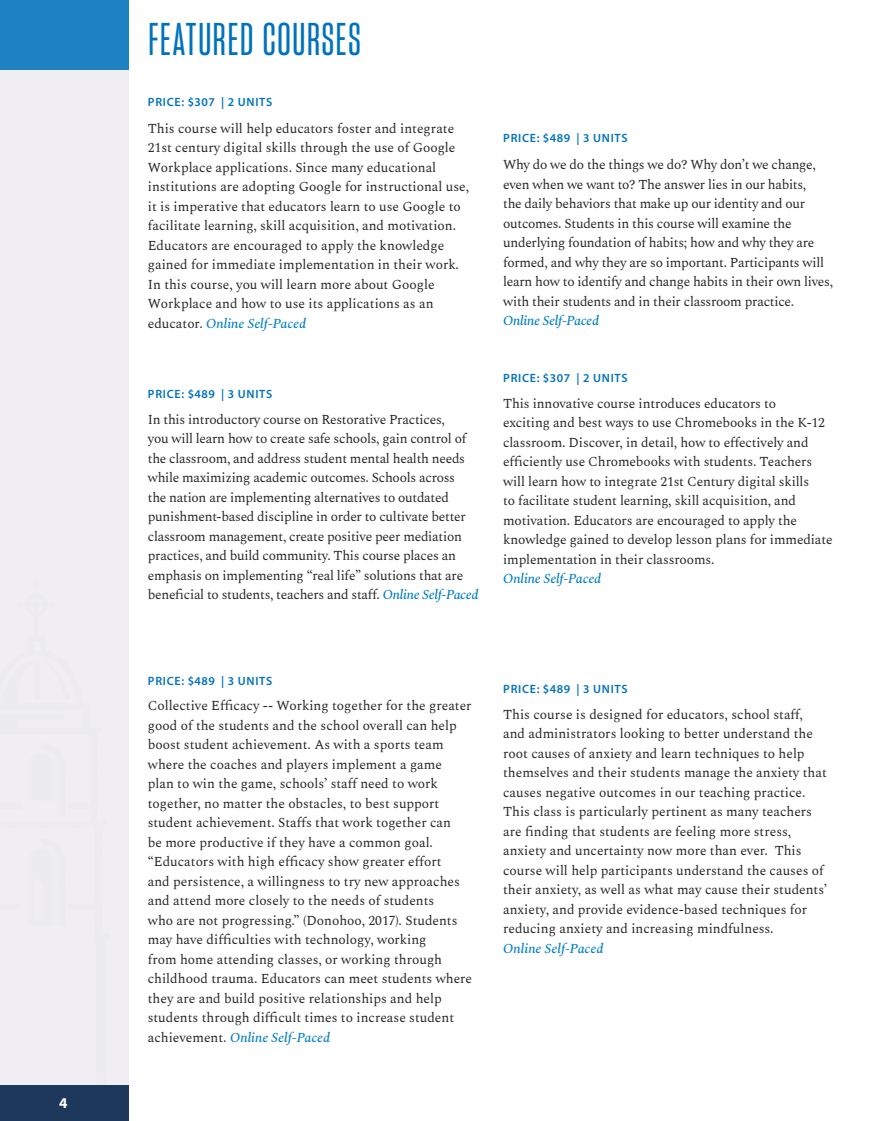
<style>
.page{position:relative;width:878px;height:1121px;background:#fff}
.page>*{position:absolute;margin:0;border:0;box-sizing:border-box;transform-origin:0 0}
.t1{font:45px "Sharp Grotesk Medium 11";letter-spacing:.03em;color:#0072bc}
.t2{font:700 15px "Myriad Pro";color:#fff}
.t3{font:13.5px/19.5px "Spectral";color:#262626}
.t4{font:13.5px/19.5px "Spectral";letter-spacing:-.02em;color:#262626}
.t5{font:italic 500 13.5px "Spectral";letter-spacing:-.01em;color:#007ec3}
.t6{font:600 12px "Myriad Pro";letter-spacing:.06em;color:#0072bc}
.s1{font-weight:500;font-style:italic;color:#007ec3}
</style>
<div class="page">
<div style="left:0;top:0;width:128px;height:1120px;background:#f0eef3"></div>
<div style="left:0;top:1084px;width:128px;height:36px;background:#1b365a"></div>
<div style="left:0;top:0;width:128px;height:70px;background:#1d81c2"></div>
<p class="t2" style="left:59px;top:1093px;width:10px">4</p>
<h1 class="t1" style="left:148px;top:11px;width:214px">FEATURED COURSES</h1>
<p class="t6" style="left:148px;top:94px;width:126px">PRICE: $307 | 2 UNITS</p>
<p class="t3" style="left:148px;top:119px;width:323px">This course will help educators foster and integrate 21st century digital skills through the use of Google Workplace applications. Since many educational institutions are adopting Google for instructional use, it is imperative that educators learn to use Google to facilitate learning, skill acquisition, and motivation.<br>Educators are encouraged to apply the knowledge gained for immediate implementation in their work.<br>In this course, you will learn more about Google Workplace and how to use its applications as an educator. <span class="s1">Online Self-Paced</span></p>
<p class="t6" style="left:148px;top:386px;width:126px">PRICE: $489 | 3 UNITS</p>
<p class="t4" style="left:148px;top:410px;width:332px">In this introductory course on Restorative Practices,<br>you will learn how to create safe schools, gain control of the classroom, and address student mental health needs while maximizing academic outcomes. Schools across<br>the nation are implementing alternatives to outdated punishment-based discipline in order to cultivate better classroom management, create positive peer mediation practices, and build community. This course places an emphasis on implementing “real life” solutions that are beneficial to students, teachers and staff. <span class="s1">Online Self-Paced</span></p>
<p class="t6" style="left:503px;top:131px;width:126px">PRICE: $489 | 3 UNITS</p>
<p class="t4" style="left:503px;top:155px;width:331px">Why do we do the things we do? Why don’t we change, even when we want to? The answer lies in our habits,<br>the daily behaviors that make up our identity and our outcomes. Students in this course will examine the underlying foundation of habits; how and why they are formed, and why they are so important. Participants will learn how to identify and change habits in their own lives, with their students and in their classroom practice.</p>
<p class="t5" style="left:503px;top:311px;width:97px">Online Self-Paced</p>
<p class="t6" style="left:503px;top:371px;width:126px">PRICE: $307 | 2 UNITS</p>
<p class="t3" style="left:503px;top:394px;width:331px">This innovative course introduces educators to<br>exciting and best ways to use Chromebooks in the K-12 classroom. Discover, in detail, how to effectively and efficiently use Chromebooks with students. Teachers will learn how to integrate 21st Century digital skills<br>to facilitate student learning, skill acquisition, and motivation. Educators are encouraged to apply the knowledge gained to develop lesson plans for immediate implementation in their classrooms.</p>
<p class="t5" style="left:503px;top:569px;width:100px">Online Self-Paced</p>
<p class="t6" style="left:148px;top:673px;width:126px">PRICE: $489 | 3 UNITS</p>
<p class="t3" style="left:148px;top:696px;width:326px">Collective Efficacy -- Working together for the greater good of the students and the school overall can help boost student achievement. As with a sports team where the coaches and players implement a game<br>plan to win the game, schools’ staff need to work together, no matter the obstacles, to best support student achievement. Staffs that work together can<br>be more productive if they have a common goal. “Educators with high efficacy show greater effort<br>and persistence, a willingness to try new approaches and attend more closely to the needs of students<br>who are not progressing.” (Donohoo, 2017). Students may have difficulties with technology, working<br>from home attending classes, or working through childhood trauma. Educators can meet students where they are and build positive relationships and help students through difficult times to increase student achievement. <span class="s1">Online Self-Paced</span></p>
<p class="t6" style="left:503px;top:681px;width:126px">PRICE: $489 | 3 UNITS</p>
<p class="t3" style="left:503px;top:704px;width:325px">This course is designed for educators, school staff, and administrators looking to better understand the root causes of anxiety and learn techniques to help themselves and their students manage the anxiety that causes negative outcomes in our teaching practice.<br>This class is particularly pertinent as many teachers are finding that students are feeling more stress, anxiety and uncertainty now more than ever. This course will help participants understand the causes of their anxiety, as well as what may cause their students’ anxiety, and provide evidence-based techniques for reducing anxiety and increasing mindfulness.</p>
<p class="t5" style="left:503px;top:938px;width:102px">Online Self-Paced</p>
</div>
